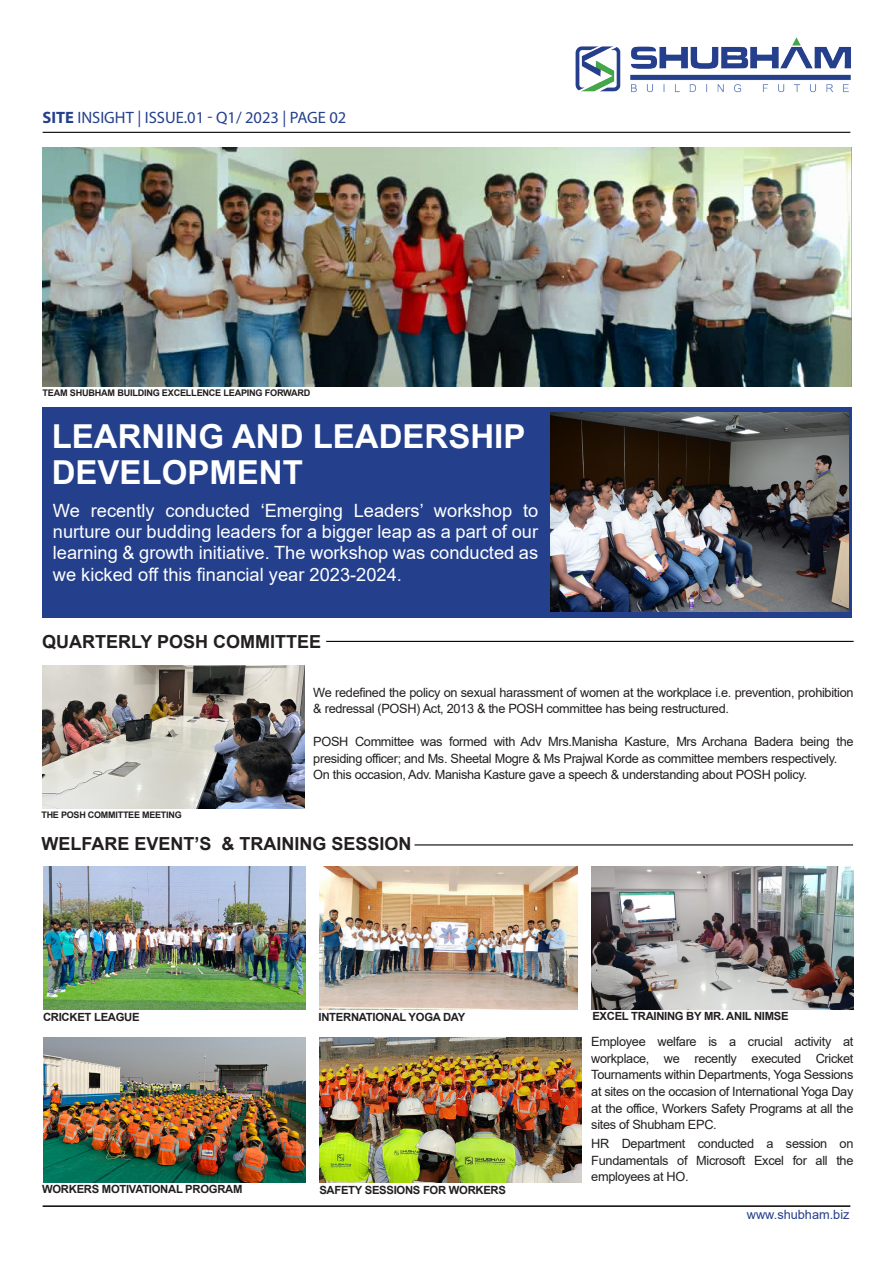
<style>
.page{position:relative;width:893px;height:1263px;background:#fff}
.page>*{position:absolute;margin:0;border:0;box-sizing:border-box;transform-origin:0 0}
.t1{font:700 33px/36px "Arial";color:#fff}
.t2{font:18.3px/21.3px "Arial";color:#fff;text-align:justify}
.t3{font:700 18px "Arial";color:#231f20}
.t4{font:16.5px "Myriad Pro";color:#24408d}
.t5{font:12.75px/16.5px "Arial";letter-spacing:-.025em;color:#231f20}
.t6{font:12.75px "Arial";color:#253e8d}
.t7{font:700 11.25px "Arial";letter-spacing:-.025em;color:#231f20}
.t8{font:700 9.15px "Arial";letter-spacing:-.025em;color:#231f20}
.t9{font:700 9px "Arial";letter-spacing:-.025em;color:#231f20}
.s1{font-weight:700}
</style>
<div class="page">
<hr style="left:43px;top:132px;width:807px;height:1px;background:#040503">
<hr style="left:43px;top:1205px;width:807px;height:2px;background:#040503">
<img style="left:575px;top:37px;width:276px;height:56px">
<div style="left:42px;top:405px;width:810px;height:213px;background:#24408d"></div>
<div style="left:40px;top:387px;width:812px;height:20px;background:#fff"></div>
<img style="left:43px;top:665px;width:261px;height:143px">
<img style="left:591px;top:866px;width:262px;height:143px">
<img style="left:43px;top:866px;width:263px;height:144px">
<img style="left:319px;top:867px;width:259px;height:142px">
<img style="left:319px;top:1037px;width:262px;height:145px">
<hr style="left:326px;top:641px;width:528px;height:1px;background:#040503">
<hr style="left:415px;top:844px;width:438px;height:1px;background:#040503">
<img style="left:42px;top:148px;width:809px;height:238px">
<img style="left:550px;top:412px;width:298px;height:199px">
<img style="left:44px;top:1038px;width:261px;height:145px">
<p class="t4" style="left:42px;top:108px;width:305px"><span class="s1">SITE</span> INSIGHT | ISSUE.01 - Q1/ 2023 | PAGE 02</p>
<p class="t8" style="left:43px;top:386px;width:269px">TEAM SHUBHAM BUILDING EXCELLENCE LEAPING FORWARD</p>
<h1 class="t1" style="left:52px;top:418px;width:475px">LEARNING AND LEADERSHIP<br>DEVELOPMENT</h1>
<h2 class="t2" style="left:53px;top:500px;width:487px">We recently conducted ‘Emerging Leaders’ workshop to nurture our budding leaders for a bigger leap as a part of our learning &amp; growth initiative. The workshop was conducted as we kicked off this financial year 2023-2024.</h2>
<h3 class="t3" style="left:42px;top:629px;width:281px">QUARTERLY POSH COMMITTEE</h3>
<p class="t9" style="left:41px;top:809px;width:142px">THE POSH COMMITTEE MEETING</p>
<p class="t5" style="left:313px;top:684px;width:542px">We redefined the policy on sexual harassment of women at the workplace i.e. prevention, prohibition &amp; redressal (POSH) Act, 2013 &amp; the POSH committee has being restructured.</p>
<p class="t5" style="left:313px;top:733px;width:542px">POSH Committee was formed with Adv Mrs.Manisha Kasture, Mrs Archana Badera being the presiding officer; and Ms. Sheetal Mogre &amp; Ms Prajwal Korde as committee members respectively.<br>On this occasion, Adv. Manisha Kasture gave a speech &amp; understanding about POSH policy.</p>
<h3 class="t3" style="left:41px;top:831px;width:372px">WELFARE EVENT’S &amp; TRAINING SESSION</h3>
<p class="t7" style="left:43px;top:1009px;width:98px">CRICKET LEAGUE</p>
<p class="t7" style="left:319px;top:1009px;width:148px">INTERNATIONAL YOGA DAY</p>
<p class="t7" style="left:42px;top:1181px;width:202px">WORKERS MOTIVATIONAL PROGRAM</p>
<p class="t7" style="left:319px;top:1182px;width:188px">SAFETY SESSIONS FOR WORKERS</p>
<p class="t7" style="left:592px;top:1008px;width:198px">EXCEL TRAINING BY MR. ANIL NIMSE</p>
<p class="t5" style="left:591px;top:1034px;width:264px;text-align:justify">Employee welfare is a crucial activity at workplace, we recently executed Cricket Tournaments within Departments, Yoga Sessions at sites on the occasion of International Yoga Day at the office, Workers Safety Programs at all the sites of Shubham EPC.</p>
<p class="t5" style="left:591px;top:1136px;width:264px;text-align:justify">HR Department conducted a session on Fundamentals of Microsoft Excel for all the employees at HO.</p>
<p class="t6" style="left:747px;top:1206px;width:104px">www.shubham.biz</p>
</div>
